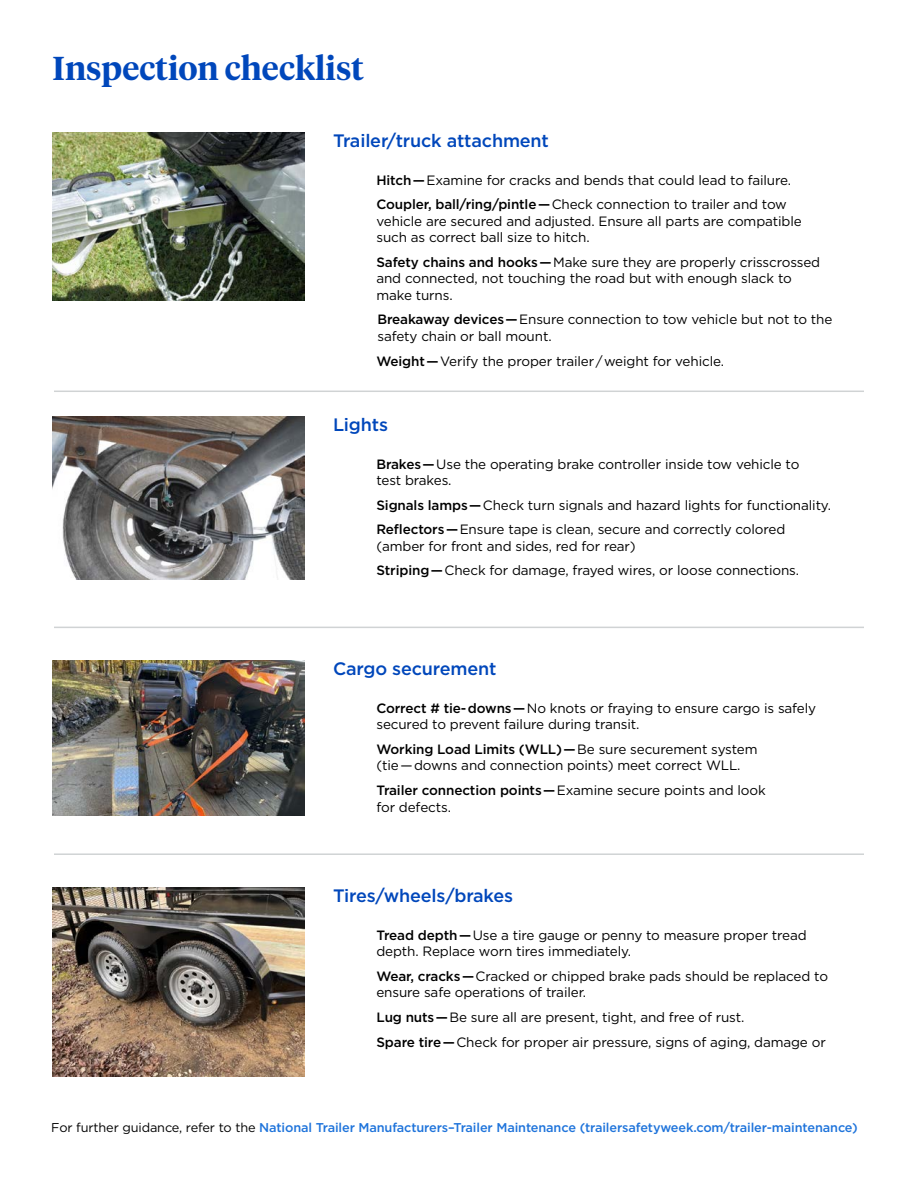
<style>
.page{position:relative;width:918px;height:1188px;background:#fff}
.page>*{position:absolute;margin:0;border:0;box-sizing:border-box;transform-origin:0 0}
.TEMPLATE_Page_Title{font:600 33px "Tiempos Headline";color:#0047bb}
.TEMPLATE_Subhead_1_12_14{font:500 18px "Gotham";letter-spacing:-.01em;color:#0047bb}
.TEMPLATE_text_9_11{font:13.5px/16.5px "Gotham";letter-spacing:-.01em;color:#000}
.TEMPLATE_text_9_11-2{font:500 12.75px "Gotham";letter-spacing:-.01em;color:#1f74db}
.s1{font-weight:500}
.s2{font-weight:400;color:#000}
</style>
<div class="page">
<img style="left:53px;top:661px;width:252px;height:155px">
<img style="left:53px;top:132px;width:252px;height:169px">
<img style="left:53px;top:416px;width:252px;height:163px">
<img style="left:53px;top:887px;width:252px;height:189px">
<hr style="left:54px;top:391px;width:810px;height:1px;background:#d0d3d4">
<hr style="left:54px;top:627px;width:810px;height:1px;background:#d0d3d4">
<hr style="left:54px;top:853px;width:810px;height:2px;background:#d0d3d4">
<p class="TEMPLATE_Page_Title" style="left:53px;top:46px;width:313px">Inspection checklist</p>
<p class="TEMPLATE_Subhead_1_12_14" style="left:333px;top:129px;width:217px">Trailer/truck attachment</p>
<p class="TEMPLATE_text_9_11" style="left:376px;top:171px;width:416px"><span class="s1">Hitch —</span> Examine for cracks and bends that could lead to failure.</p>
<p class="TEMPLATE_text_9_11" style="left:376px;top:196px;width:427px"><span class="s1">Coupler, ball/ring/pintle —</span>Check connection to trailer and tow vehicle are secured and adjusted. Ensure all parts are compatible such as correct ball size to hitch.</p>
<p class="TEMPLATE_text_9_11" style="left:376px;top:253px;width:445px"><span class="s1">Safety chains and hooks —</span>Make sure they are properly crisscrossed and connected, not touching the road but with enough slack to make turns.</p>
<p class="TEMPLATE_text_9_11" style="left:377px;top:311px;width:457px"><span class="s1">Breakaway devices —</span>Ensure connection to tow vehicle but not to the safety chain or ball mount.</p>
<p class="TEMPLATE_text_9_11" style="left:376px;top:352px;width:349px"><span class="s1">Weight —</span> Verify the proper trailer / weight for vehicle.</p>
<p class="TEMPLATE_Subhead_1_12_14" style="left:333px;top:412px;width:57px">Lights</p>
<p class="TEMPLATE_text_9_11" style="left:376px;top:455px;width:425px"><span class="s1">Brakes —</span> Use the operating brake controller inside tow vehicle to test brakes.</p>
<p class="TEMPLATE_text_9_11" style="left:376px;top:496px;width:456px"><span class="s1">Signals lamps —</span>Check turn signals and hazard lights for functionality.</p>
<p class="TEMPLATE_text_9_11" style="left:376px;top:521px;width:410px"><span class="s1">Reflectors —</span>Ensure tape is clean, secure and correctly colored (amber for front and sides, red for rear)</p>
<p class="TEMPLATE_text_9_11" style="left:376px;top:562px;width:424px"><span class="s1">Striping —</span>Check for damage, frayed wires, or loose connections.</p>
<p class="TEMPLATE_Subhead_1_12_14" style="left:333px;top:657px;width:165px">Cargo securement</p>
<p class="TEMPLATE_text_9_11" style="left:376px;top:700px;width:441px"><span class="s1">Correct # tie- downs —</span>No knots or fraying to ensure cargo is safely secured to prevent failure during transit.</p>
<p class="TEMPLATE_text_9_11" style="left:376px;top:741px;width:383px"><span class="s1">Working Load Limits (WLL) —</span>Be sure securement system (tie — downs and connection points) meet correct WLL.</p>
<p class="TEMPLATE_text_9_11" style="left:376px;top:782px;width:391px"><span class="s1">Trailer connection points —</span>Examine secure points and look for defects.</p>
<p class="TEMPLATE_Subhead_1_12_14" style="left:333px;top:884px;width:182px">Tires/wheels/brakes</p>
<p class="TEMPLATE_text_9_11" style="left:376px;top:927px;width:432px"><span class="s1">Tread depth —</span> Use a tire gauge or penny to measure proper tread depth. Replace worn tires immediately.</p>
<p class="TEMPLATE_text_9_11" style="left:376px;top:968px;width:453px"><span class="s1">Wear, cracks —</span> Cracked or chipped brake pads should be replaced to ensure safe operations of trailer.</p>
<p class="TEMPLATE_text_9_11" style="left:376px;top:1009px;width:369px"><span class="s1">Lug nuts —</span> Be sure all are present, tight, and free of rust.</p>
<p class="TEMPLATE_text_9_11" style="left:376px;top:1033px;width:451px"><span class="s1">Spare tire —</span> Check for proper air pressure, signs of aging, damage or</p>
<p class="TEMPLATE_text_9_11-2" style="left:51px;top:1119px;width:808px"><span class="s2">For further guidance, refer to the</span> National Trailer Manufacturers–Trailer Maintenance (trailersafetyweek.com/trailer-maintenance)</p>
</div>
